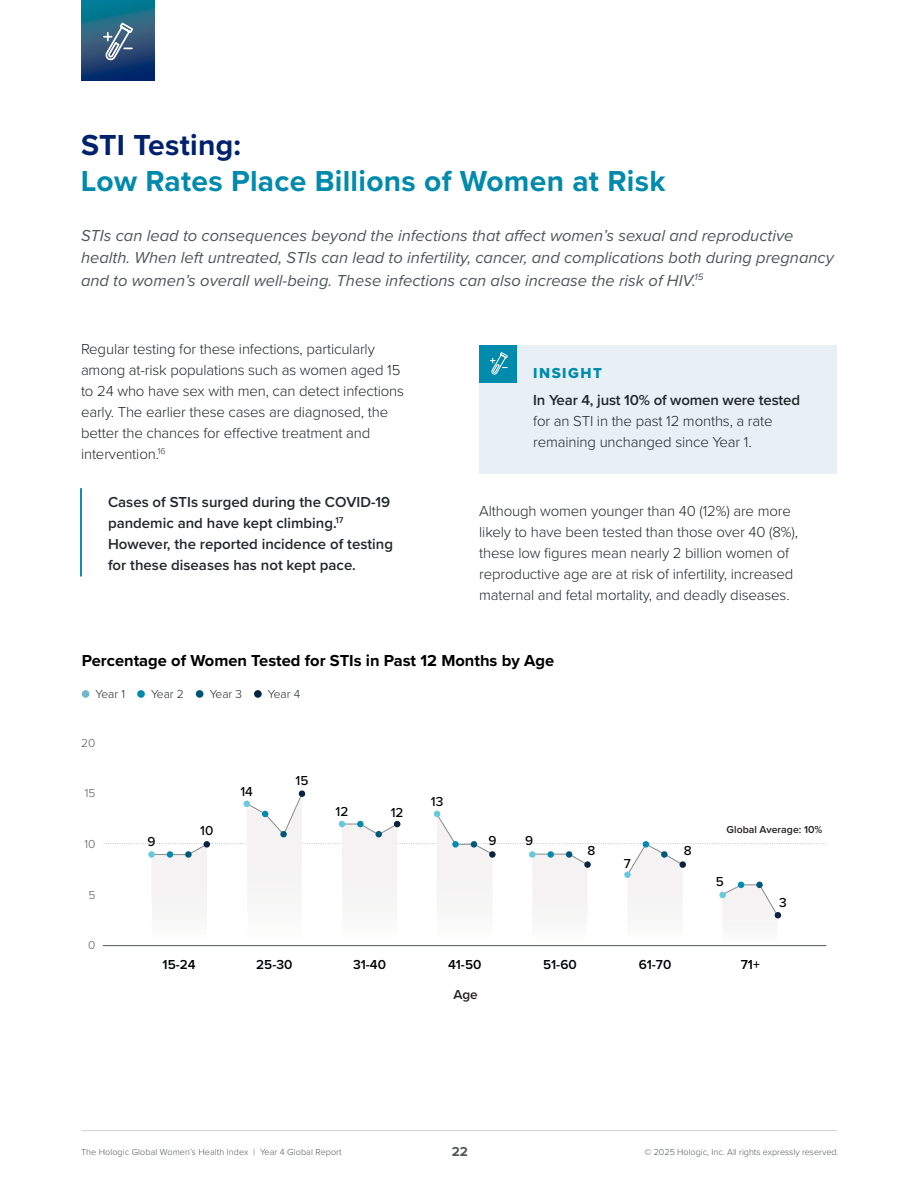
<style>
.page{position:relative;width:918px;height:1188px;background:#fff}
.page>*{position:absolute;margin:0;border:0;box-sizing:border-box;transform-origin:0 0}
.page_header{font:700 30px/36px "Proxima Nova";letter-spacing:.01em;color:#008aac}
.body_span{font:italic 16.5px/22.5px "Proxima Nova";color:#52575a}
.element_title{font:700 16.5px "Proxima Nova";color:#000}
.body{font:300 15px/21px "Proxima Nova";letter-spacing:-.01em;color:#23272a}
.body_line_emphasis{font:600 15px/21px "Proxima Nova";color:#23272a}
.body-2{font:600 15px/27px "Proxima Nova";letter-spacing:-.01em;color:#23272a}
.t1{font:600 13.5px "Proxima Nova";color:#010203}
.t2{font:500 13.5px "Proxima Nova";color:#010203}
.t3{font:600 13.5px "Proxima Nova";color:#231f20}
.t4{font:700 13.5px "Proxima Nova";color:#52575a}
.t5{font:300 12px "Proxima Nova";color:#23272a}
.t6{font:300 12px "Proxima Nova";color:#58595b}
.t7{font:600 10.5px "Proxima Nova";color:#231f20}
.t8{font:300 9px "Proxima Nova";color:#52575a}
.s1{color:#00226c}
.s2{font-family:"Proxima Nova Extrabld";font-weight:400;color:#008aac}
</style>
<div class="page">
<hr style="left:81px;top:1130px;width:756px;height:1px;background:#cfd2d4">
<hr style="left:80px;top:488px;width:2px;height:89px;background:#008aac">
<div style="left:479px;top:346px;width:358px;height:128px;background:#e8f0f5"></div>
<svg style="left:81px;top:0;width:73px;height:80px;background:#18567d"></svg>
<svg style="left:102px;top:21px;width:33px;height:41px"></svg>
<div style="left:82px;top:690px;width:7px;height:8px;background:#71b8ca;border-radius:50%"></div>
<div style="left:137px;top:690px;width:8px;height:8px;background:#008aac;border-radius:50%"></div>
<div style="left:196px;top:690px;width:7px;height:8px;background:#005678;border-radius:50%"></div>
<div style="left:254px;top:690px;width:8px;height:8px;background:#00233e;border-radius:50%"></div>
<div style="left:299px;top:790px;width:6px;height:7px;background:#092340;border-radius:50%"></div>
<svg style="left:104px;top:793px;width:723px;height:153px"></svg>
<hr style="left:103px;top:945px;width:723px;height:1px;background:#52575a">
<div style="left:479px;top:346px;width:38px;height:37px;background:#008aac"></div>
<svg style="left:490px;top:352px;width:18px;height:23px"></svg>
<h2 class="page_header" style="left:81px;top:126px;width:586px"><span class="s1">STI Testing:<br></span>Low Rates Place Billions of Women at Risk</h2>
<p class="body_span" style="left:81px;top:223px;width:754px">STIs can lead to consequences beyond the infections that affect women’s sexual and reproductive health. When left untreated, STIs can lead to infertility, cancer, and complications both during pregnancy and to women’s overall well-being. These infections can also increase the risk of HIV.<sup>15</sup></p>
<p class="body" style="left:81px;top:337px;width:325px">Regular testing for these infections, particularly among at-risk populations such as women aged 15 to 24 who have sex with men, can detect infections early. The earlier these cases are diagnosed, the better the chances for effective treatment and intervention.<sup>16</sup></p>
<p class="body_line_emphasis" style="left:108px;top:491px;width:287px">Cases of STIs surged during the COVID-19 pandemic and have kept climbing.<sup>17<br></sup>However, the reported incidence of testing for these diseases has not kept pace.</p>
<p class="body-2" style="left:533px;top:359px;width:268px"><span class="s2">INSIGHT<br></span>In Year 4, just 10% of women were tested</p>
<p class="body" style="left:533px;top:409px;width:241px">for an STI in the past 12 months, a rate remaining unchanged since Year 1.</p>
<p class="body" style="left:479px;top:499px;width:320px">Although women younger than 40 (12%) are more likely to have been tested than those over 40 (8%), these low figures mean nearly 2 billion women of reproductive age are at risk of infertility, increased maternal and fetal mortality, and deadly diseases.</p>
<p class="element_title" style="left:82px;top:648px;width:474px">Percentage of Women Tested for STIs in Past 12 Months by Age</p>
<p class="t5" style="left:96px;top:685px;width:31px">Year 1</p>
<p class="t5" style="left:151px;top:685px;width:34px">Year 2</p>
<p class="t5" style="left:210px;top:685px;width:34px">Year 3</p>
<p class="t5" style="left:268px;top:685px;width:34px">Year 4</p>
<p class="t6" style="left:81px;top:734px;width:16px">20</p>
<p class="t6" style="left:85px;top:785px;width:12px">15</p>
<p class="t6" style="left:85px;top:835px;width:12px">10</p>
<p class="t6" style="left:89px;top:886px;width:8px">5</p>
<p class="t6" style="left:88px;top:936px;width:9px">0</p>
<p class="t2" style="left:148px;top:832px;width:10px">9</p>
<p class="t2" style="left:200px;top:821px;width:15px">10</p>
<p class="t2" style="left:240px;top:781px;width:14px">14</p>
<p class="t2" style="left:296px;top:770px;width:14px">15</p>
<p class="t2" style="left:335px;top:801px;width:14px">12</p>
<p class="t2" style="left:391px;top:802px;width:14px">12</p>
<p class="t2" style="left:431px;top:791px;width:14px">13</p>
<p class="t2" style="left:488px;top:831px;width:10px">9</p>
<p class="t2" style="left:525px;top:831px;width:10px">9</p>
<p class="t2" style="left:588px;top:841px;width:9px">8</p>
<p class="t2" style="left:684px;top:841px;width:9px">8</p>
<p class="t2" style="left:624px;top:853px;width:9px">7</p>
<p class="t7" style="left:727px;top:822px;width:97px">Global Average: 10%</p>
<p class="t2" style="left:716px;top:871px;width:10px">5</p>
<p class="t2" style="left:779px;top:893px;width:9px">3</p>
<p class="t1" style="left:163px;top:954px;width:35px">15-24</p>
<p class="t1" style="left:256px;top:954px;width:38px">25-30</p>
<p class="t1" style="left:353px;top:954px;width:35px">31-40</p>
<p class="t1" style="left:448px;top:954px;width:35px">41-50</p>
<p class="t1" style="left:543px;top:954px;width:35px">51-60</p>
<p class="t1" style="left:639px;top:954px;width:34px">61-70</p>
<p class="t1" style="left:741px;top:954px;width:21px">71+</p>
<p class="t3" style="left:453px;top:985px;width:26px">Age</p>
<p class="t4" style="left:452px;top:1141px;width:18px">22</p>
<p class="t8" style="left:81px;top:1145px;width:262px">The Hologic Global Women’s Health Index | Year 4 Global Report</p>
<p class="t8" style="left:644px;top:1145px;width:196px">© 2025 Hologic, Inc. All rights expressly reserved.</p>
</div>
